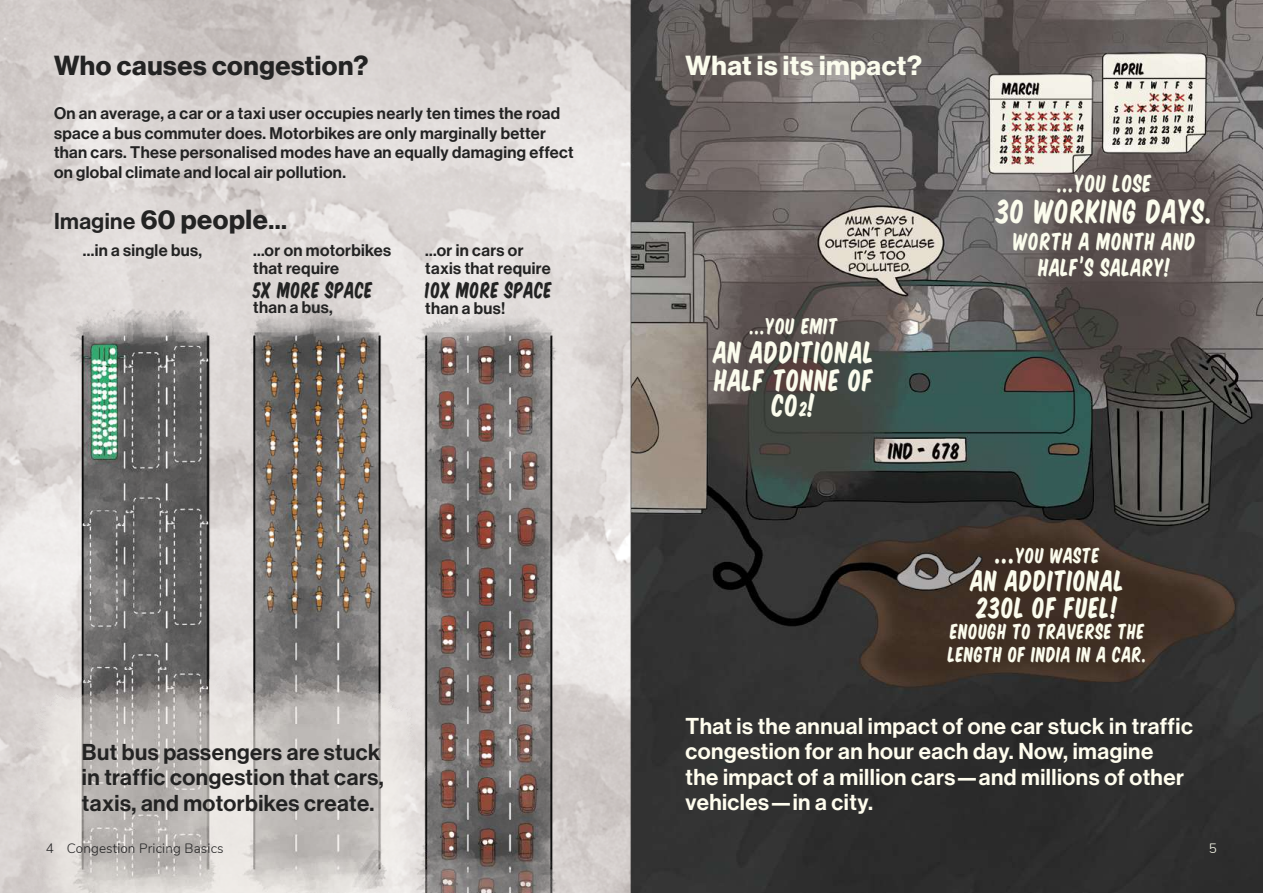
<style>
.page{position:relative;width:1263px;height:893px;background:#fff}
.page>*{position:absolute;margin:0;border:0;box-sizing:border-box;transform-origin:0 0}
.t1{font:30.9px "Komika Title";letter-spacing:.03em;color:#fbfced}
.t2{font:28.5px/28.5px "Komika Title";letter-spacing:.03em;color:#fbfced}
.t3{font:27.15px/27.3px "Komika Title";letter-spacing:.03em;color:#fbfced}
.t4{font:27px "N Haas Grotesk DS Pro 75 Bd";letter-spacing:.02em;color:#232323}
.t5{font:27px "N Haas Grotesk DS Pro 75 Bd";letter-spacing:.02em;color:#fbfced}
.t6{font:22.65px/26.8px "Komika Title";letter-spacing:.03em;color:#fbfced;text-align:center}
.t7{font:22.5px/25.5px "N Haas Grotesk DS Pro 65 Md";letter-spacing:.02em;color:#fffdee}
.t8{font:22.5px/25.5px "N Haas Grotesk DS Pro 65 Md";letter-spacing:.02em;color:#232323}
.t9{font:21px "Komika Title";letter-spacing:.02em;color:#232323}
.t10{font:20.85px "Komika Title";letter-spacing:.03em;color:#fbfced}
.t11{font:19.95px/23.5px "Komika Title";letter-spacing:.03em;color:#fbfced}
.t12{font:16.5px/19.5px "N Haas Grotesk DS Pro 65 Md";letter-spacing:.02em;color:#232323}
.t13{font:300 13.5px "Nunito";letter-spacing:.01em;color:#232324}
.t14{font:300 13.5px "Nunito";color:#fbfced}
.s1{font-family:"N Haas Grotesk DS Pro 65 Md";font-size:22.5px}
.s2{font-family:"N Haas Grotesk DS Pro 65 Md"}
.s3{font-size:18.9px}
.s4{font-size:27.15px}
</style>
<div class="page">
<img style="left:0;top:0;width:1263px;height:893px">
<h3 class="t4" style="left:54px;top:50px;width:316px">Who causes congestion?</h3>
<p class="t12" style="left:54px;top:104px;width:521px">On an average, a car or a taxi user occupies nearly ten times the road space a bus commuter does. Motorbikes are only marginally better than cars. These personalised modes have an equally damaging effect on global climate and local air pollution.</p>
<h3 class="t4" style="left:54px;top:204px;width:235px"><span class="s1">Imagine</span> 60 people<span class="s2">...</span></h3>
<p class="t12" style="left:83px;top:240px;width:121px">...in a single bus,</p>
<p class="t12" style="left:253px;top:241px;width:139px;line-height:18px">...or on motorbikes that require</p>
<p class="t9" style="left:253px;top:274px;width:121px">5X MORE SPACE</p>
<p class="t12" style="left:253px;top:297px;width:81px">than a bus,</p>
<p class="t12" style="left:425px;top:241px;width:127px;line-height:18px">...or in cars or taxis that require</p>
<p class="t9" style="left:425px;top:274px;width:128px">10X MORE SPACE</p>
<p class="t12" style="left:425px;top:299px;width:82px">than a bus!</p>
<h3 class="t8" style="left:82px;top:739px;width:303px">But bus passengers are stuck in traffic congestion that cars, taxis, and motorbikes create.</h3>
<h3 class="t5" style="left:685px;top:50px;width:238px">What is its impact?</h3>
<p class="t10" style="left:750px;top:311px;width:89px">...YOU EMIT</p>
<h2 class="t2" style="left:714px;top:336px;width:162px">AN ADDITIONAL<br>HALF TONNE OF</h2>
<h2 class="t2" style="left:773px;top:389px;width:45px">CO<span class="s3">2</span>!</h2>
<h3 class="t6" style="left:1058px;top:169px;width:96px">...YOU LOSE</h3>
<h1 class="t1" style="left:997px;top:188px;width:218px">30 WORKING DAYS.</h1>
<h3 class="t6" style="left:1014px;top:226px;width:184px">WORTH A MONTH AND<br>HALF’S SALARY!</h3>
<p class="t11" style="left:996px;top:543px;width:105px"><span class="s4">...</span>YOU WASTE</p>
<h3 class="t3" style="left:971px;top:565px;width:155px">AN ADDITIONAL<br>230L OF FUEL!</h3>
<p class="t11" style="left:948px;top:618px;width:200px">ENOUGH TO TRAVERSE THE<br>LENGTH OF INDIA IN A CAR.</p>
<h3 class="t7" style="left:685px;top:713px;width:509px">That is the annual impact of one car stuck in traffic congestion for an hour each day. Now, imagine<br>the impact of a million cars—and millions of other vehicles—in a city.</h3>
<p class="t13" style="left:46px;top:838px;width:179px">4 Congestion Pricing Basics</p>
<p class="t14" style="left:1209px;top:838px;width:10px">5</p>
</div>
